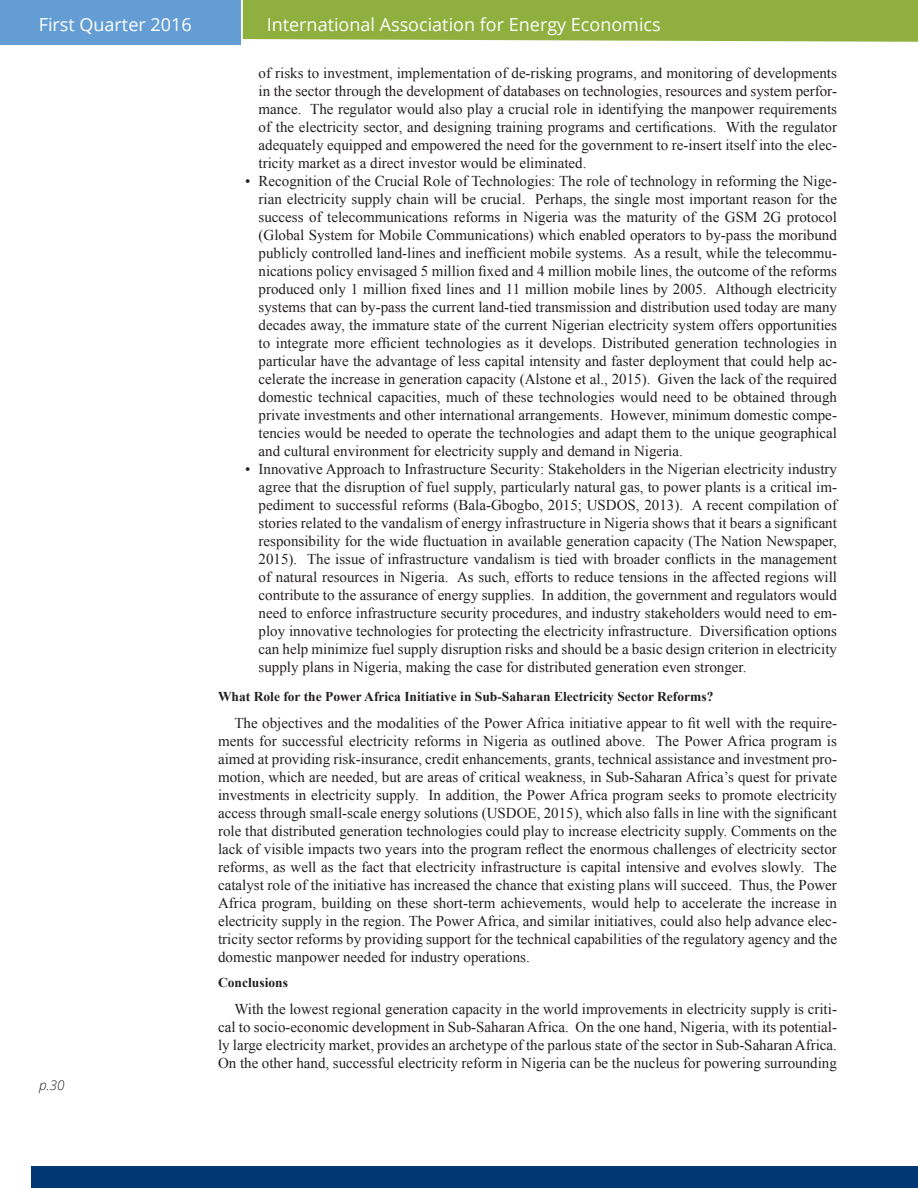
<style>
.page{position:relative;width:918px;height:1188px;background:#fff}
.page>*{position:absolute;margin:0;border:0;box-sizing:border-box;transform-origin:0 0}
.t1{font:18px "Open Sans";color:#fff}
.Indent{font:15px/18px "Times New Roman";color:#231f20;text-align:justify}
.Standard_Paragraph{font:15px/18px "Times New Roman";color:#231f20;text-align:justify}
.Indent_space_after{font:15px/18px "Times New Roman";color:#231f20;text-align:justify}
.Heading{font:700 13.5px "Times New Roman";color:#231f20}
.t2{font:italic 300 13.5px "Open Sans";color:#231f20}
</style>
<div class="page">
<div style="left:31px;top:1166px;width:887px;height:22px;background:#013874"></div>
<div style="left:243px;top:0;width:675px;height:42px;background:#8faf3e"></div>
<div style="left:0;top:0;width:240px;height:44px;background:#639dd4"></div>
<p class="t1" style="left:39px;top:13px;width:154px">First Quarter 2016</p>
<p class="t2" style="left:39px;top:1076px;width:27px">p.30</p>
<p class="t1" style="left:267px;top:13px;width:396px">International Association for Energy Economics</p>
<p class="Indent" style="left:259px;top:64px;width:580px">of risks to investment, implementation of de-risking programs, and monitoring of developments in the sector through the development of databases on technologies, resources and system perfor&shy;mance. The regulator would also play a crucial role in identifying the manpower requirements of the electricity sector, and designing training programs and certifications. With the regulator adequately equipped and empowered the need for the government to re-insert itself into the elec&shy;tricity market as a direct investor would be eliminated.</p>
<p class="Indent" style="left:259px;top:172px;width:580px;text-indent:-14px">• Recognition of the Crucial Role of Technologies: The role of technology in reforming the Nige&shy;rian electricity supply chain will be crucial. Perhaps, the single most important reason for the success of telecommunications reforms in Nigeria was the maturity of the GSM 2G protocol (Global System for Mobile Communications) which enabled operators to by-pass the moribund publicly controlled land-lines and inefficient mobile systems. As a result, while the telecommu&shy;nications policy envisaged 5 million fixed and 4 million mobile lines, the outcome of the reforms produced only 1 million fixed lines and 11 million mobile lines by 2005. Although electricity systems that can by-pass the current land-tied transmission and distribution used today are many decades away, the immature state of the current Nigerian electricity system offers opportunities to integrate more efficient technologies as it develops. Distributed generation technologies in particular have the advantage of less capital intensity and faster deployment that could help ac&shy;celerate the increase in generation capacity (Alstone et al., 2015). Given the lack of the required domestic technical capacities, much of these technologies would need to be obtained through private investments and other international arrangements. However, minimum domestic compe&shy;tencies would be needed to operate the technologies and adapt them to the unique geographical and cultural environment for electricity supply and demand in Nigeria.</p>
<p class="Indent_space_after" style="left:259px;top:460px;width:580px;text-indent:-14px">• Innovative Approach to Infrastructure Security: Stakeholders in the Nigerian electricity industry agree that the disruption of fuel supply, particularly natural gas, to power plants is a critical im&shy;pediment to successful reforms (Bala-Gbogbo, 2015; USDOS, 2013). A recent compilation of stories related to the vandalism of energy infrastructure in Nigeria shows that it bears a significant responsibility for the wide fluctuation in available generation capacity (The Nation Newspaper, 2015). The issue of infrastructure vandalism is tied with broader conflicts in the management of natural resources in Nigeria. As such, efforts to reduce tensions in the affected regions will contribute to the assurance of energy supplies. In addition, the government and regulators would need to enforce infrastructure security procedures, and industry stakeholders would need to em&shy;ploy innovative technologies for protecting the electricity infrastructure. Diversification options can help minimize fuel supply disruption risks and should be a basic design criterion in electricity supply plans in Nigeria, making the case for distributed generation even stronger.</p>
<p class="Heading" style="left:218px;top:687px;width:497px">What Role for the Power Africa Initiative in Sub-Saharan Electricity Sector Reforms?</p>
<p class="Standard_Paragraph" style="left:218px;top:714px;width:620px;text-indent:16px">The objectives and the modalities of the Power Africa initiative appear to fit well with the require&shy;ments for successful electricity reforms in Nigeria as outlined above. The Power Africa program is aimed at providing risk-insurance, credit enhancements, grants, technical assistance and investment pro&shy;motion, which are needed, but are areas of critical weakness, in Sub-Saharan Africa’s quest for private investments in electricity supply. In addition, the Power Africa program seeks to promote electricity access through small-scale energy solutions (USDOE, 2015), which also falls in line with the significant role that distributed generation technologies could play to increase electricity supply. Comments on the lack of visible impacts two years into the program reflect the enormous challenges of electricity sector reforms, as well as the fact that electricity infrastructure is capital intensive and evolves slowly. The catalyst role of the initiative has increased the chance that existing plans will succeed. Thus, the Power Africa program, building on these short-term achievements, would help to accelerate the increase in electricity supply in the region. The Power Africa, and similar initiatives, could also help advance elec&shy;tricity sector reforms by providing support for the technical capabilities of the regulatory agency and the domestic manpower needed for industry operations.</p>
<p class="Heading" style="left:218px;top:973px;width:71px">Conclusions</p>
<p class="Standard_Paragraph" style="left:218px;top:999px;width:620px;text-indent:16px">With the lowest regional generation capacity in the world improvements in electricity supply is criti&shy;cal to socio-economic development in Sub-Saharan Africa. On the one hand, Nigeria, with its potential&shy;ly large electricity market, provides an archetype of the parlous state of the sector in Sub-Saharan Africa.<br>On the other hand, successful electricity reform in Nigeria can be the nucleus for powering surrounding</p>
</div>
